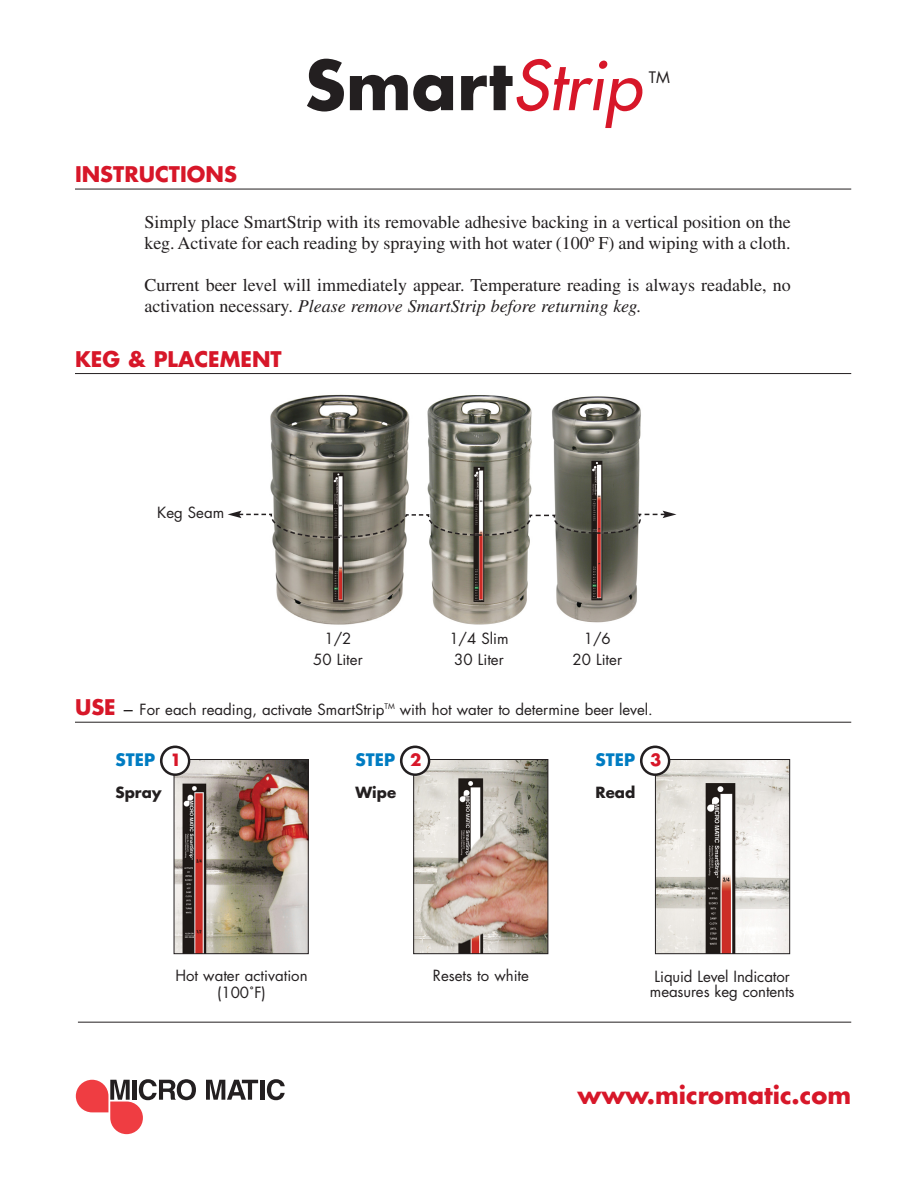
<style>
.page{position:relative;width:918px;height:1188px;background:#fff}
.page>*{position:absolute;margin:0;border:0;box-sizing:border-box;transform-origin:0 0}
.t1{font:700 66.6px "Futura";color:#231f20}
.t2{font:700 24px "Futura";color:#d71729}
.t3{font:700 21px "Futura";color:#d71729}
.t4{font:18px/21px "Times";color:#231f20}
.t5{font:700 16.8px "Futura";color:#007cc2}
.t6{font:15.45px "Futura";color:#231f20}
.t7{font:15px/16.5px "Futura";color:#231f20;text-align:center}
.t8{font:700 15px "Futura";color:#231f20}
.s1{font-weight:400;font-style:italic;color:#d71729}
.s2{font-style:italic}
.s3{font-weight:700;font-size:21px;color:#d71729}
.s4{font-size:18px}
.s5{font-size:16.5px;color:#d71729}
</style>
<div class="page">
<img style="left:270px;top:394px;width:140px;height:231px">
<img style="left:427px;top:395px;width:105px;height:230px">
<img style="left:552px;top:396px;width:89px;height:227px">
<hr style="left:75px;top:373px;width:776px;height:1px;background:#231f20">
<hr style="left:75px;top:189px;width:776px;height:1px;background:#231f20">
<hr style="left:75px;top:722px;width:776px;height:1px;background:#231f20">
<hr style="left:78px;top:1022px;width:773px;height:1px;background:#231f20">
<svg style="left:228px;top:511px;width:448px;height:28px"></svg>
<img style="left:176px;top:761px;width:131px;height:191px">
<div style="left:174px;top:759px;width:135px;height:195px;border:1px solid #231f20"></div>
<img style="left:415px;top:761px;width:131px;height:191px">
<div style="left:413px;top:759px;width:135px;height:195px;border:1px solid #231f20"></div>
<img style="left:657px;top:761px;width:131px;height:191px">
<div style="left:655px;top:759px;width:135px;height:195px;border:1px solid #231f20"></div>
<svg style="left:76px;top:1079px;width:120px;height:55px"></svg>
<svg style="left:206px;top:1080px;width:52px;height:20px"></svg>
<hr style="left:260px;top:1080px;width:4px;height:20px;background:#231f20">
<svg style="left:267px;top:1079px;width:18px;height:21px"></svg>
<svg style="left:160px;top:746px;width:30px;height:30px"></svg>
<div style="left:163px;top:748px;width:25px;height:25px;background:#fff;border-radius:50%"></div>
<svg style="left:400px;top:746px;width:30px;height:30px"></svg>
<div style="left:403px;top:748px;width:25px;height:25px;background:#fff;border-radius:50%"></div>
<svg style="left:640px;top:746px;width:30px;height:30px"></svg>
<div style="left:643px;top:748px;width:25px;height:25px;background:#fff;border-radius:50%"></div>
<p class="t3" style="left:75px;top:165px;width:163px">INSTRUCTIONS</p>
<h1 class="t1" style="left:305px;top:55px;width:350px">Smart<span class="s1">Strip</span></h1>
<p class="t6" style="left:649px;top:70px;width:23px">TM</p>
<p class="t4" style="left:145px;top:213px;width:648px">Simply place SmartStrip with its removable adhesive backing in a vertical position on the keg. Activate for each reading by spraying with hot water (100º F) and wiping with a cloth.</p>
<p class="t4" style="left:145px;top:276px;width:648px">Current beer level will immediately appear. Temperature reading is always readable, no activation necessary. <span class="s2">Please remove SmartStrip before returning keg.</span></p>
<p class="t3" style="left:75px;top:349px;width:208px">KEG &amp; PLACEMENT</p>
<p class="t7" style="left:157px;top:506px;width:69px">Keg Seam</p>
<p class="t7" style="left:324px;top:631px;width:29px">1/2</p>
<p class="t7" style="left:449px;top:631px;width:61px">1/4 Slim</p>
<p class="t7" style="left:584px;top:631px;width:29px">1/6</p>
<p class="t7" style="left:313px;top:652px;width:51px">50 Liter</p>
<p class="t7" style="left:454px;top:652px;width:51px">30 Liter</p>
<p class="t7" style="left:573px;top:652px;width:51px">20 Liter</p>
<p class="t7" style="left:75px;top:703px;width:579px"><span class="s3">USE</span> <span class="s4">–</span> For each reading, activate SmartStrip<sup>TM</sup> with hot water to determine beer level.</p>
<p class="t5" style="left:116px;top:752px;width:67px">STEP <span class="s5">1</span></p>
<p class="t5" style="left:356px;top:752px;width:67px">STEP <span class="s5">2</span></p>
<p class="t5" style="left:596px;top:752px;width:67px">STEP <span class="s5">3</span></p>
<p class="t8" style="left:115px;top:785px;width:48px">Spray</p>
<p class="t8" style="left:355px;top:785px;width:42px">Wipe</p>
<p class="t8" style="left:595px;top:785px;width:41px">Read</p>
<p class="t7" style="left:175px;top:969px;width:134px">Hot water activation (100˚F)</p>
<p class="t7" style="left:433px;top:969px;width:98px">Resets to white</p>
<p class="t7" style="left:650px;top:970px;width:146px;line-height:15px">Liquid Level Indicator measures keg contents</p>
<h2 class="t2" style="left:577px;top:1084px;width:275px">www.micromatic.com</h2>
</div>
